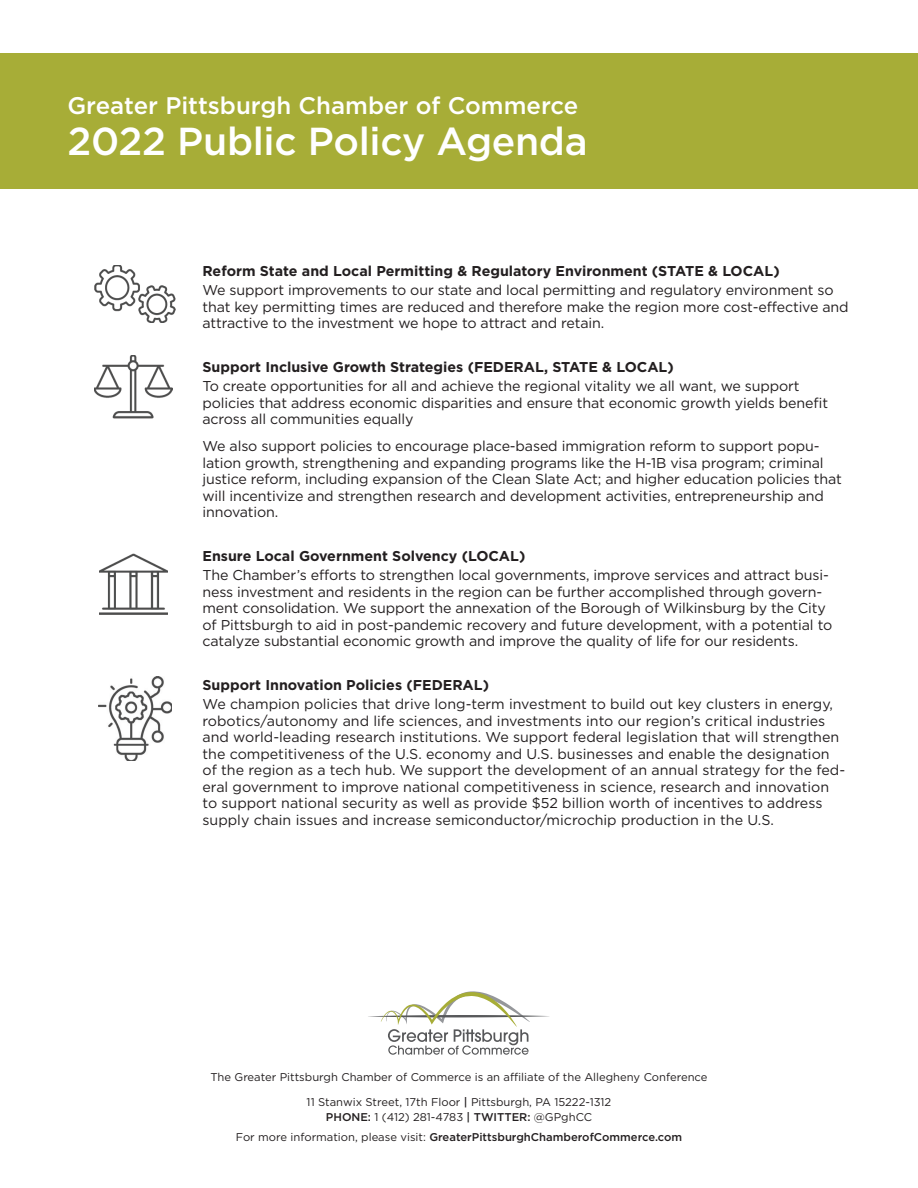
<style>
.page{position:relative;width:918px;height:1188px;background:#fff}
.page>*{position:absolute;margin:0;border:0;box-sizing:border-box;transform-origin:0 0}
.t1{font:500 39px "Gotham";letter-spacing:-.01em;color:#fff}
.t2{font:500 24px "Gotham";color:#fff}
.t3{font:14.25px/16.5px "Gotham";letter-spacing:-.01em;color:#231f20}
.t4{font:700 14.25px "Gotham";color:#231f20}
.t5{font:11.25px/15px "Gotham";color:#231f20;text-align:center}
.t6{font:500 11.25px "Gotham";color:#231f20}
.s1{font-weight:500}
.s2{font-weight:400}
</style>
<div class="page">
<img style="left:95px;top:265px;width:80px;height:58px">
<svg style="left:368px;top:991px;width:181px;height:64px"></svg>
<img style="left:99px;top:554px;width:69px;height:60px">
<img style="left:94px;top:355px;width:78px;height:63px">
<div style="left:0;top:53px;width:918px;height:136px;background:#a7ad37"></div>
<img style="left:98px;top:676px;width:74px;height:85px">
<h2 class="t2" style="left:68px;top:92px;width:512px">Greater Pittsburgh Chamber of Commerce</h2>
<h1 class="t1" style="left:68px;top:119px;width:522px">2022 Public Policy Agenda</h1>
<p class="t4" style="left:202px;top:263px;width:579px">Reform State and Local Permitting &amp; Regulatory Environment (STATE &amp; LOCAL)</p>
<p class="t3" style="left:202px;top:282px;width:648px">We support improvements to our state and local permitting and regulatory environment so that key permitting times are reduced and therefore make the region more cost-effective and attractive to the investment we hope to attract and retain.</p>
<p class="t4" style="left:202px;top:359px;width:473px">Support Inclusive Growth Strategies (FEDERAL, STATE &amp; LOCAL)</p>
<p class="t3" style="left:202px;top:378px;width:627px">To create opportunities for all and achieve the regional vitality we all want, we support policies that address economic disparities and ensure that economic growth yields benefit across all communities equally</p>
<p class="t3" style="left:202px;top:438px;width:641px">We also support policies to encourage place-based immigration reform to support popu&shy;lation growth, strengthening and expanding programs like the H-1B visa program; criminal justice reform, including expansion of the Clean Slate Act; and higher education policies that will incentivize and strengthen research and development activities, entrepreneurship and innovation.</p>
<p class="t4" style="left:202px;top:548px;width:324px">Ensure Local Government Solvency (LOCAL)</p>
<p class="t3" style="left:202px;top:567px;width:631px">The Chamber’s efforts to strengthen local governments, improve services and attract busi&shy;ness investment and residents in the region can be further accomplished through govern&shy;ment consolidation. We support the annexation of the Borough of Wilkinsburg by the City of Pittsburgh to aid in post-pandemic recovery and future development, with a potential to catalyze substantial economic growth and improve the quality of life for our residents.</p>
<p class="t4" style="left:202px;top:677px;width:288px">Support Innovation Policies (FEDERAL)</p>
<p class="t3" style="left:202px;top:696px;width:644px">We champion policies that drive long-term investment to build out key clusters in energy, robotics/autonomy and life sciences, and investments into our region’s critical industries and world-leading research institutions. We support federal legislation that will strengthen the competitiveness of the U.S. economy and U.S. businesses and enable the designation of the region as a tech hub. We support the development of an annual strategy for the fed&shy;eral government to improve national competitiveness in science, research and innovation to support national security as well as provide $52 billion worth of incentives to address supply chain issues and increase semiconductor/microchip production in the U.S.</p>
<p class="t5" style="left:210px;top:1069px;width:499px">The Greater Pittsburgh Chamber of Commerce is an affiliate of the Allegheny Conference</p>
<p class="t5" style="left:307px;top:1095px;width:306px">11 Stanwix Street, 17th Floor <span class="s1">|</span> Pittsburgh, PA 15222-1312<br><span class="s1">PHONE:</span> 1 (412) 281-4783 <span class="s1">| TWITTER:</span> @GPghCC</p>
<p class="t6" style="left:236px;top:1131px;width:448px"><span class="s2">For more information, please visit:</span> GreaterPittsburghChamberofCommerce.com</p>
</div>
